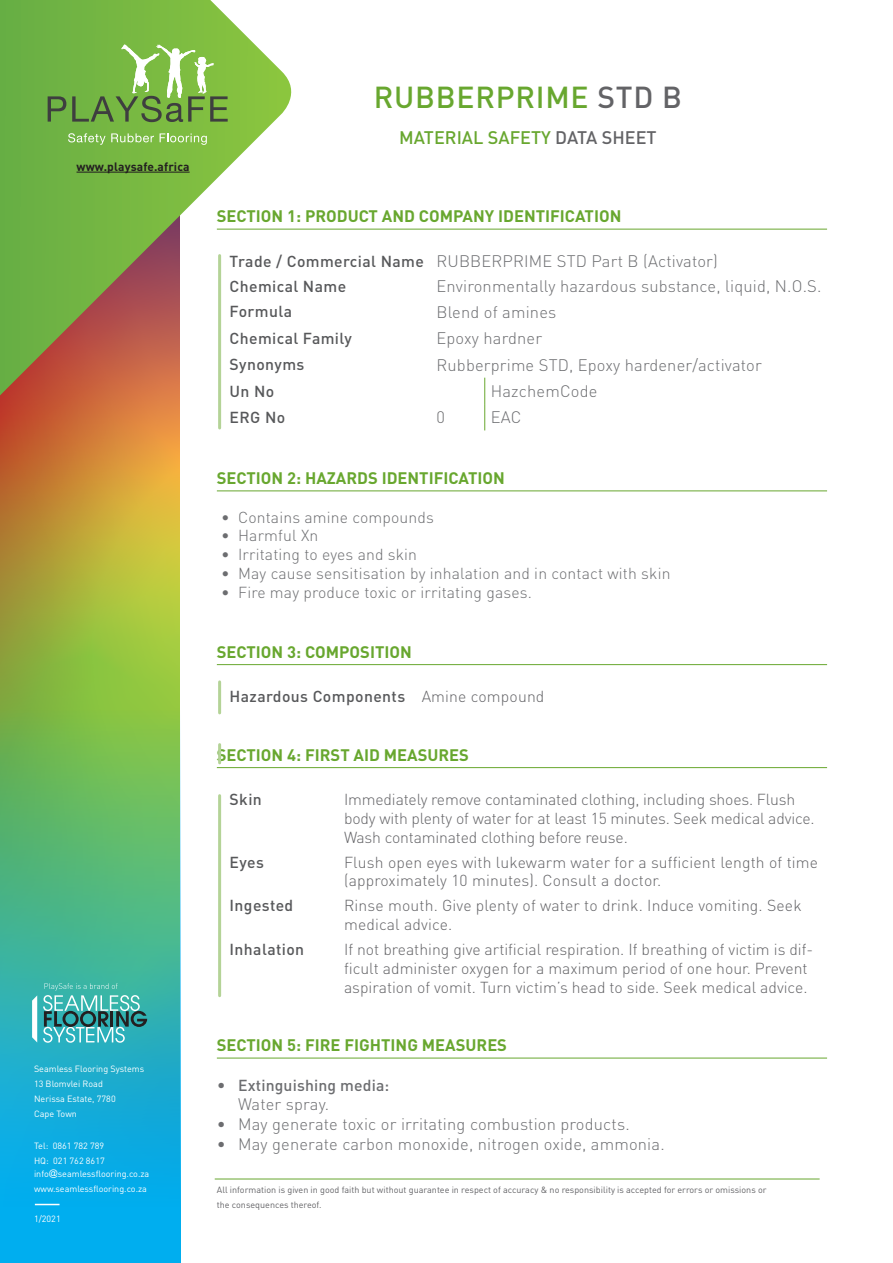
<style>
.page{position:relative;width:893px;height:1263px;background:#fff}
.page>*{position:absolute;margin:0;border:0;box-sizing:border-box;transform-origin:0 0}
.t1{font:500 30px "DIN";letter-spacing:.025em;color:#68a72f}
.t2{font:500 18px "DIN";color:#68a72f}
.Body_text{font:300 16.5px "DIN";letter-spacing:.01em;color:#6c6d70}
.SECTION_underlined{font:700 16.5px "DIN";color:#68a72f}
.right{font:300 15.75px/18.9px "DIN";color:#636366}
.t3{font:300 15.75px "DIN";letter-spacing:.01em;color:#6c6d70}
.Section-Title_no_rul{font:500 15.75px "DIN";letter-spacing:.025em;color:#57585a}
.t4{font:500 15.75px "DIN";letter-spacing:.01em;color:#6c6d70}
.t5{font:700 12px "DIN";letter-spacing:.01em;color:#231f20}
.t6{font:9px/15px "DIN";color:#fff}
.Body_text-2{font:9px "DIN";color:#636366}
.s1{font-family:"Gill Sans"}
.s2{color:#636366}
.s3{font-weight:300;font-size:16.5px}
</style>
<div class="page">
<svg style="left:0;top:443px;width:179px;height:268px;background:#b0aa3a"></svg>
<svg style="left:0;top:711px;width:181px;height:552px;background:#38b3a4"></svg>
<svg style="left:35px;top:1204px;width:25px;height:1px"></svg>
<svg style="left:0;top:0;width:303px;height:443px"></svg>
<svg style="left:48px;top:96px;width:18px;height:26px"></svg>
<svg style="left:72px;top:45px;width:156px;height:77px;background:#81b455"></svg>
<svg style="left:68px;top:133px;width:86px;height:12px"></svg>
<svg style="left:160px;top:133px;width:47px;height:12px"></svg>
<hr style="left:77px;top:172px;width:113px;height:1px;background:#231f20">
<svg style="left:32px;top:995px;width:5px;height:47px"></svg>
<svg style="left:43px;top:983px;width:104px;height:60px;background:#4daba9"></svg>
<hr style="left:217px;top:229px;width:610px;height:1px;background:#68a72f">
<hr style="left:217px;top:490px;width:610px;height:1px;background:#68a72f">
<hr style="left:217px;top:664px;width:610px;height:1px;background:#68a72f">
<hr style="left:217px;top:767px;width:610px;height:1px;background:#68a72f">
<hr style="left:217px;top:1058px;width:610px;height:1px;background:#68a72f">
<svg style="left:484px;top:378px;width:1px;height:52px"></svg>
<hr style="left:215px;top:1178px;width:605px;height:1px;background:#68a72f">
<hr style="left:218px;top:256px;width:3px;height:172px;background:#b4d397">
<hr style="left:218px;top:745px;width:3px;height:18px;background:#b4d397">
<hr style="left:218px;top:796px;width:3px;height:200px;background:#b4d397">
<hr style="left:218px;top:682px;width:3px;height:31px;background:#b4d397">
<p class="t5" style="left:77px;top:158px;width:115px">www.playsafe.africa</p>
<p class="t6" style="left:34px;top:1061px;width:112px">Seamless Flooring Systems<br>13 Blomvlei Road<br>Nerissa Estate, 7780<br>Cape Town</p>
<p class="t6" style="left:34px;top:1138px;width:72px">Tel: 0861 782 789<br>HQ: 021 762 8617</p>
<p class="t6" style="left:34px;top:1166px;width:117px">info<span class="s1">@</span>seamlessflooring.co.za www.seamlessflooring.co.za</p>
<p class="t6" style="left:34px;top:1211px;width:28px">1/2021</p>
<h1 class="t1" style="left:374px;top:78px;width:310px">RUBBERPRIME <span class="s2">STD B</span></h1>
<p class="t2" style="left:399px;top:126px;width:259px">MATERIAL SAFETY <span class="s2">DATA SHEET</span></p>
<p class="SECTION_underlined" style="left:217px;top:205px;width:406px">SECTION 1: PRODUCT AND COMPANY IDENTIFICATION</p>
<p class="Section-Title_no_rul" style="left:230px;top:251px;width:196px">Trade / Commercial Name</p>
<p class="Body_text" style="left:437px;top:251px;width:283px">RUBBERPRIME STD Part B (Activator)</p>
<p class="Section-Title_no_rul" style="left:230px;top:276px;width:118px">Chemical Name</p>
<p class="Body_text" style="left:437px;top:276px;width:386px">Environmentally hazardous substance, liquid, N.O.S.</p>
<p class="Section-Title_no_rul" style="left:230px;top:302px;width:64px">Formula</p>
<p class="Body_text" style="left:437px;top:302px;width:121px">Blend of amines</p>
<p class="Section-Title_no_rul" style="left:230px;top:328px;width:124px">Chemical Family</p>
<p class="Body_text" style="left:437px;top:328px;width:107px">Epoxy hardner</p>
<p class="Section-Title_no_rul" style="left:230px;top:354px;width:76px">Synonyms</p>
<p class="Body_text" style="left:437px;top:354px;width:327px">Rubberprime STD, Epoxy hardener/activator</p>
<p class="Section-Title_no_rul" style="left:230px;top:381px;width:46px">Un No</p>
<p class="Body_text" style="left:491px;top:381px;width:108px">HazchemCode</p>
<p class="Section-Title_no_rul" style="left:230px;top:407px;width:57px">ERG No</p>
<p class="Body_text" style="left:437px;top:407px;width:10px">0</p>
<p class="Body_text" style="left:491px;top:407px;width:32px">EAC</p>
<p class="SECTION_underlined" style="left:217px;top:467px;width:290px">SECTION 2: HAZARDS IDENTIFICATION</p>
<p class="t3" style="left:221px;top:507px;width:214px">• Contains amine compounds</p>
<p class="t3" style="left:221px;top:526px;width:99px">• Harmful Xn</p>
<p class="t3" style="left:221px;top:545px;width:197px">• Irritating to eyes and skin</p>
<p class="t3" style="left:221px;top:564px;width:451px">• May cause sensitisation by inhalation and in contact with skin</p>
<p class="t3" style="left:221px;top:583px;width:312px">• Fire may produce toxic or irritating gases.</p>
<p class="SECTION_underlined" style="left:217px;top:641px;width:196px">SECTION 3: COMPOSITION</p>
<p class="Section-Title_no_rul" style="left:230px;top:687px;width:177px">Hazardous Components</p>
<p class="right" style="left:422px;top:687px;width:124px">Amine compound</p>
<p class="SECTION_underlined" style="left:217px;top:744px;width:254px">SECTION 4: FIRST AID MEASURES</p>
<p class="Section-Title_no_rul" style="left:230px;top:790px;width:34px">Skin</p>
<p class="right" style="left:344px;top:790px;width:472px">Immediately remove contaminated clothing, including shoes. Flush body with plenty of water for at least 15 minutes. Seek medical advice.<br>Wash contaminated clothing before reuse.</p>
<p class="Section-Title_no_rul" style="left:230px;top:852px;width:36px">Eyes</p>
<p class="right" style="left:344px;top:852px;width:476px">Flush open eyes with lukewarm water for a sufficient length of time (approximately 10 minutes). Consult a doctor.</p>
<p class="Section-Title_no_rul" style="left:230px;top:896px;width:65px">Ingested</p>
<p class="right" style="left:344px;top:896px;width:459px">Rinse mouth. Give plenty of water to drink. Induce vomiting. Seek medical advice.</p>
<p class="Section-Title_no_rul" style="left:230px;top:939px;width:76px">Inhalation</p>
<p class="right" style="left:344px;top:939px;width:471px">If not breathing give artificial respiration. If breathing of victim is dif&shy;ficult administer oxygen for a maximum period of one hour. Prevent aspiration of vomit. Turn victim’s head to side. Seek medical advice.</p>
<p class="SECTION_underlined" style="left:217px;top:1034px;width:292px">SECTION 5: FIRE FIGHTING MEASURES</p>
<p class="t4" style="left:217px;top:1075px;width:174px"><span class="s3">•</span> Extinguishing media:</p>
<p class="Body_text" style="left:238px;top:1094px;width:93px">Water spray.</p>
<p class="Body_text" style="left:217px;top:1114px;width:414px">• May generate toxic or irritating combustion products.</p>
<p class="Body_text" style="left:217px;top:1134px;width:449px">• May generate carbon monoxide, nitrogen oxide, ammonia.</p>
<p class="Body_text-2" style="left:217px;top:1184px;width:551px">All information is given in good faith but without guarantee in respect of accuracy &amp; no responsibility is accepted for errors or omissions or</p>
<p class="Body_text-2" style="left:217px;top:1199px;width:106px">the consequences thereof.</p>
</div>
